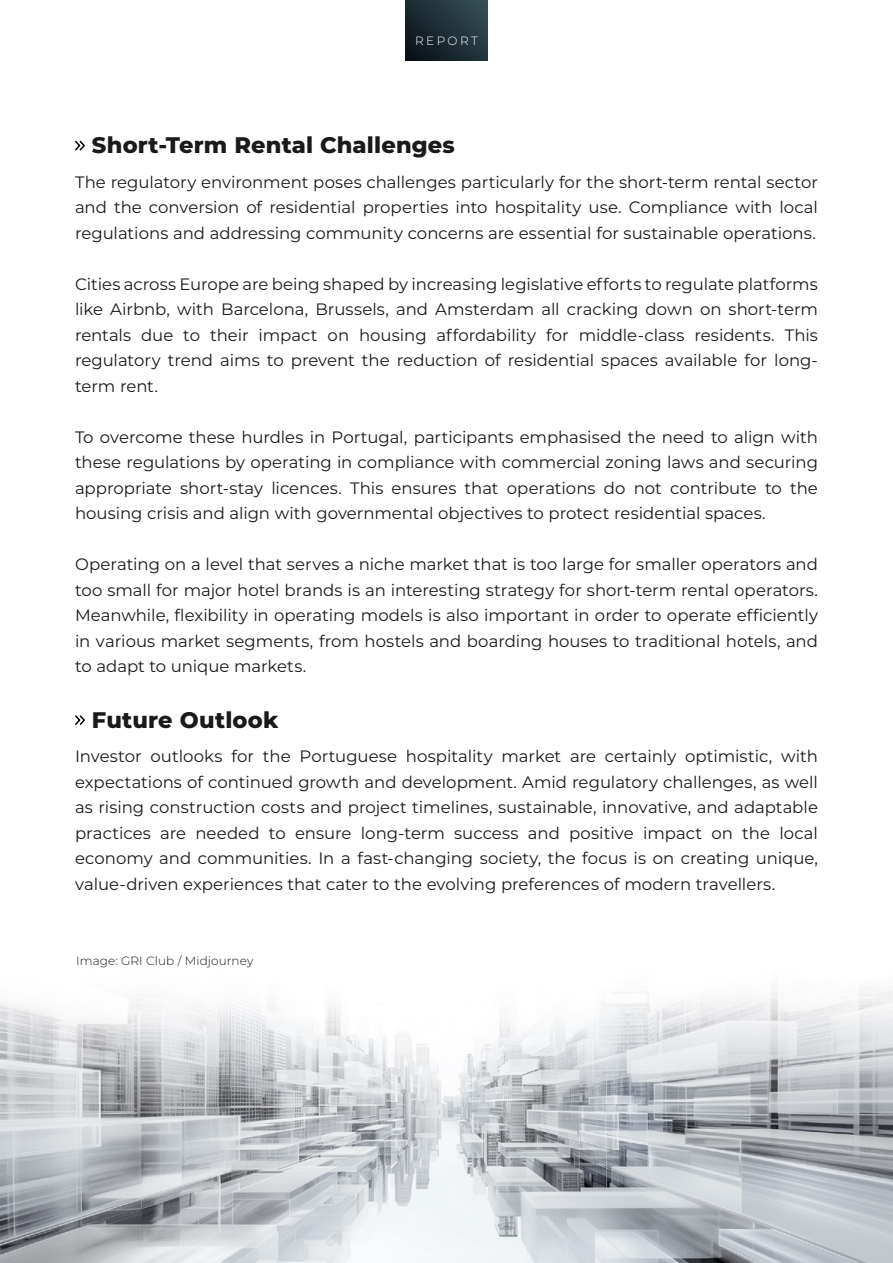
<style>
.page{position:relative;width:893px;height:1263px;background:#fff}
.page>*{position:absolute;margin:0;border:0;box-sizing:border-box;transform-origin:0 0}
.t1{font:800 22.5px "Montserrat";letter-spacing:.01em;color:#1a1a1a}
.t2{font:16.5px/25.5px "Montserrat";color:#1a1a1a;text-align:justify}
.t3{font:300 12px "Montserrat";letter-spacing:.01em;color:#1a1a1a}
.t4{font:300 12px "Montserrat";letter-spacing:.2em;color:#fff}
</style>
<div class="page">
<svg style="left:405px;top:0;width:83px;height:60px;background:#1e2f36"></svg>
<img style="left:0;top:989px;width:893px;height:274px">
<svg style="left:75px;top:140px;width:10px;height:11px"></svg>
<svg style="left:75px;top:715px;width:10px;height:10px"></svg>
<p class="t4" style="left:415px;top:33px;width:64px">REPORT</p>
<h1 class="t1" style="left:92px;top:130px;width:364px">Short-Term Rental Challenges</h1>
<p class="t2" style="left:75px;top:169px;width:744px">The regulatory environment poses challenges particularly for the short-term rental sector and the conversion of residential properties into hospitality use. Compliance with local regulations and addressing community concerns are essential for sustainable operations.</p>
<p class="t2" style="left:75px;top:271px;width:744px">Cities across Europe are being shaped by increasing legislative efforts to regulate platforms like Airbnb, with Barcelona, Brussels, and Amsterdam all cracking down on short-term rentals due to their impact on housing affordability for middle-class residents. This regulatory trend aims to prevent the reduction of residential spaces available for long&shy;term rent.</p>
<p class="t2" style="left:75px;top:423px;width:744px">To overcome these hurdles in Portugal, participants emphasised the need to align with these regulations by operating in compliance with commercial zoning laws and securing appropriate short-stay licences. This ensures that operations do not contribute to the housing crisis and align with governmental objectives to protect residential spaces.</p>
<p class="t2" style="left:75px;top:551px;width:744px">Operating on a level that serves a niche market that is too large for smaller operators and too small for major hotel brands is an interesting strategy for short-term rental operators.<br>Meanwhile, flexibility in operating models is also important in order to operate efficiently in various market segments, from hostels and boarding houses to traditional hotels, and to adapt to unique markets.</p>
<h1 class="t1" style="left:92px;top:705px;width:188px">Future Outlook</h1>
<p class="t2" style="left:75px;top:743px;width:744px">Investor outlooks for the Portuguese hospitality market are certainly optimistic, with expectations of continued growth and development. Amid regulatory challenges, as well as rising construction costs and project timelines, sustainable, innovative, and adaptable practices are needed to ensure long-term success and positive impact on the local economy and communities. In a fast-changing society, the focus is on creating unique, value-driven experiences that cater to the evolving preferences of modern travellers.</p>
<p class="t3" style="left:76px;top:953px;width:179px">Image: GRI Club / Midjourney</p>
</div>
